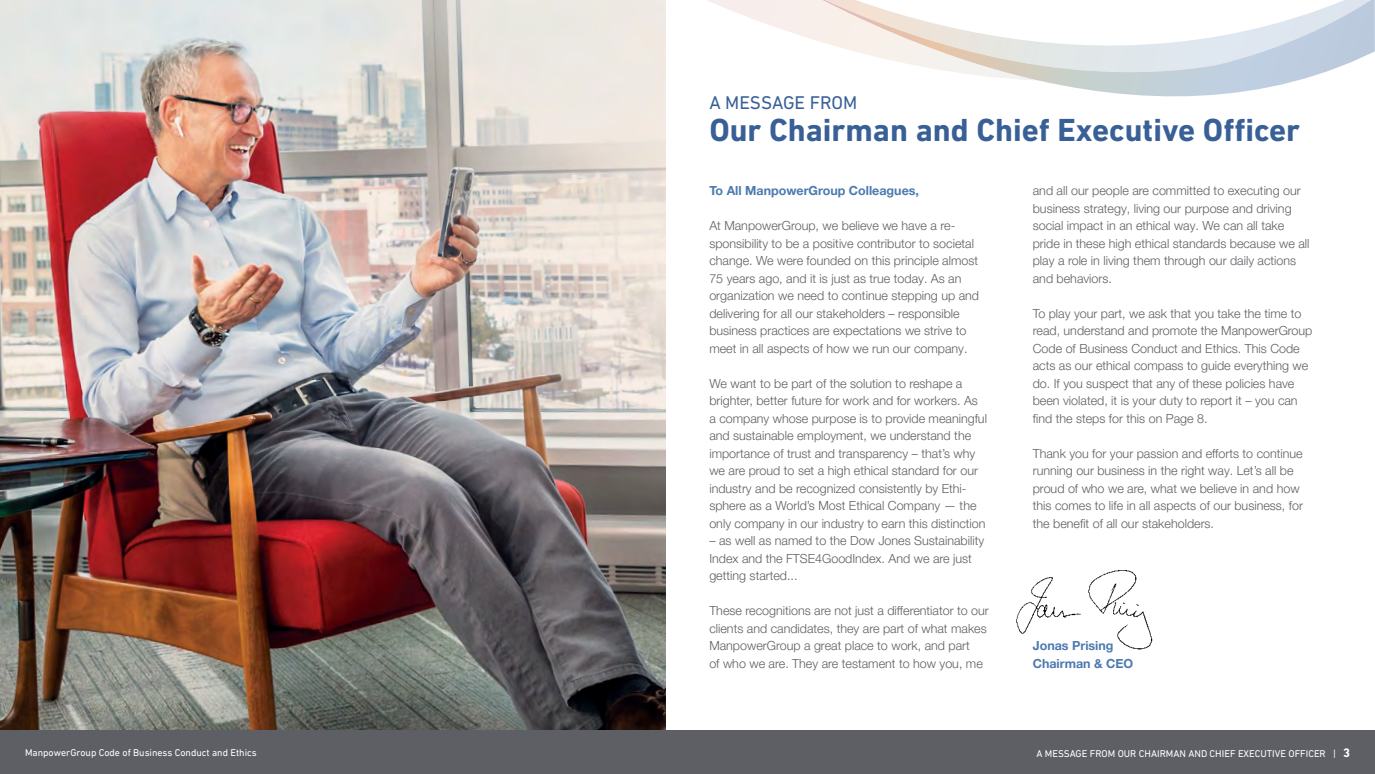
<style>
.page{position:relative;width:1375px;height:774px;background:#fff}
.page>*{position:absolute;margin:0;border:0;box-sizing:border-box;transform-origin:0 0}
.t1{font:700 32.5px "DIN Next LT Pro";color:#386097}
.t2{font:18.75px "DIN Next LT Pro";color:#386097}
.t3{font:300 12.5px/17.5px "Helvetica Neue LT Pro";color:#5e5f65}
.t4{font:700 12.5px/17.5px "Helvetica Neue LT Pro";color:#4c79af}
.t5{font:10px "DIN Next LT Pro";color:#fff}
.s1{font-weight:700;font-size:12.5px}
</style>
<div class="page">
<img style="left:1016px;top:571px;width:137px;height:79px">
<svg style="left:1039px;top:0;width:336px;height:97px"></svg>
<svg style="left:707px;top:0;width:332px;height:81px"></svg>
<img style="left:0;top:0;width:666px;height:730px">
<div style="left:0;top:730px;width:1375px;height:44px;background:#5e5f65"></div>
<h2 class="t2" style="left:709px;top:92px;width:150px">A MESSAGE FROM</h2>
<h1 class="t1" style="left:709px;top:111px;width:592px">Our Chairman and Chief Executive Officer</h1>
<p class="t4" style="left:709px;top:182px;width:211px">To All ManpowerGroup Colleagues,</p>
<p class="t3" style="left:709px;top:217px;width:271px">At ManpowerGroup, we believe we have a re&shy;sponsibility to be a positive contributor to societal change. We were founded on this principle almost 75 years ago, and it is just as true today. As an organization we need to continue stepping up and delivering for all our stakeholders – responsible business practices are expectations we strive to meet in all aspects of how we run our company.</p>
<p class="t3" style="left:709px;top:374px;width:279px">We want to be part of the solution to reshape a brighter, better future for work and for workers. As a company whose purpose is to provide meaningful and sustainable employment, we understand the importance of trust and transparency – that’s why we are proud to set a high ethical standard for our industry and be recognized consistently by Ethi&shy;sphere as a World’s Most Ethical Company — the only company in our industry to earn this distinction</p>
<p class="t3" style="left:709px;top:532px;width:276px">– as well as named to the Dow Jones Sustainability<br>Index and the FTSE4GoodIndex. And we are just getting started...</p>
<p class="t3" style="left:709px;top:602px;width:281px">These recognitions are not just a differentiator to our clients and candidates, they are part of what makes ManpowerGroup a great place to work, and part<br>of who we are. They are testament to how you, me</p>
<p class="t3" style="left:1033px;top:182px;width:278px">and all our people are committed to executing our business strategy, living our purpose and driving social impact in an ethical way. We can all take pride in these high ethical standards because we all play a role in living them through our daily actions and behaviors.</p>
<p class="t3" style="left:1033px;top:304px;width:281px">To play your part, we ask that you take the time to read, understand and promote the ManpowerGroup Code of Business Conduct and Ethics. This Code acts as our ethical compass to guide everything we do. If you suspect that any of these policies have been violated, it is your duty to report it – you can find the steps for this on Page 8.</p>
<p class="t3" style="left:1033px;top:444px;width:272px">Thank you for your passion and efforts to continue running our business in the right way. Let’s all be proud of who we are, what we believe in and how this comes to life in all aspects of our business, for the benefit of all our stakeholders.</p>
<p class="t4" style="left:1033px;top:637px;width:102px">Jonas Prising<br>Chairman &amp; CEO</p>
<p class="t5" style="left:25px;top:746px;width:233px">ManpowerGroup Code of Business Conduct and Ethics</p>
<p class="t5" style="left:1036px;top:747px;width:315px">A MESSAGE FROM OUR CHAIRMAN AND CHIEF EXECUTIVE OFFICER | <span class="s1">3</span></p>
</div>
